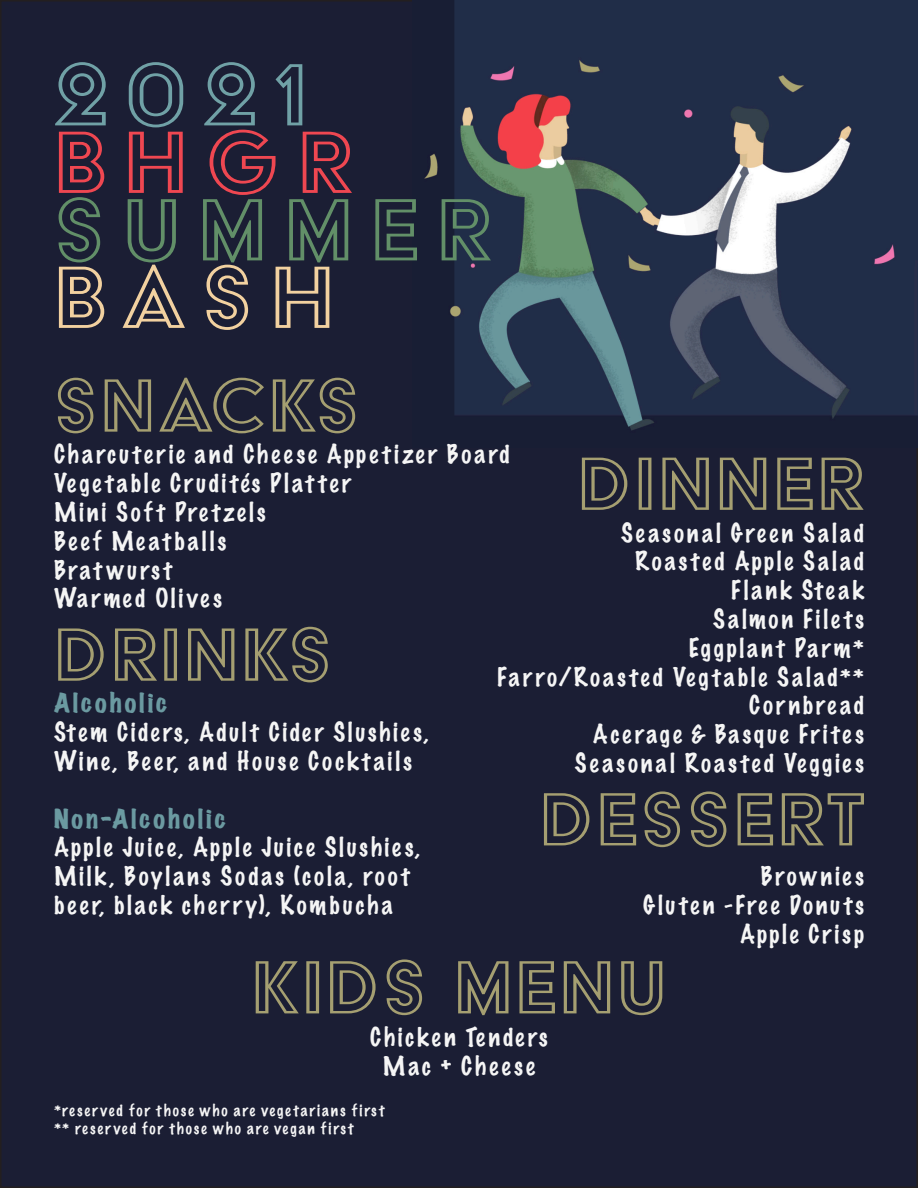
<style>
.page{position:relative;width:918px;height:1188px;background:#fff}
.page>*{position:absolute;margin:0;border:0;box-sizing:border-box;transform-origin:0 0}
.t1{font:102px "Acier BAT Text Outline";letter-spacing:.17em;color:#628f68}
.t2{font:102px "Acier BAT Text Outline";color:#70a1a6}
.t3{font:102px "Acier BAT Text Outline";color:#ef4751}
.t4{font:102px "Acier BAT Text Outline";color:#f2d1a0}
.t5{font:87px "Acier BAT Text Outline";letter-spacing:.03em;color:#a59f71}
.t6{font:100 24px/28.8px "Marker Felt";letter-spacing:.12em;color:#f5f5f5}
.t7{font:expanded 24px "Marker Felt";letter-spacing:.125em;color:#6b9aa1}
.t8{font:100 15px "Marker Felt";letter-spacing:.13em;color:#f5f5f5}
</style>
<div class="page">
<div style="left:1px;top:1px;width:916px;height:1186px;background:#1b1e34"></div>
<img style="left:413px;top:0;width:505px;height:447px">
<p class="t2" style="left:54px;top:41px;width:255px">2021</p>
<p class="t3" style="left:54px;top:108px;width:300px">BHGR</p>
<p class="t1" style="left:54px;top:176px;width:439px">SUMMER</p>
<p class="t4" style="left:54px;top:243px;width:282px">BASH</p>
<p class="t5" style="left:54px;top:360px;width:307px">SNACKS</p>
<p class="t6" style="left:54px;top:440px;width:457px">Charcuterie and Cheese Appetizer Board</p>
<p class="t6" style="left:54px;top:468px;width:298px">Vegetable Crudités Platter</p>
<p class="t6" style="left:54px;top:497px;width:213px">Mini Soft Pretzels</p>
<p class="t6" style="left:54px;top:526px;width:174px">Beef Meatballs</p>
<p class="t6" style="left:54px;top:555px;width:120px">Bratwurst</p>
<p class="t6" style="left:54px;top:584px;width:169px">Warmed Olives</p>
<p class="t5" style="left:578px;top:438px;width:288px">DINNER</p>
<p class="t6" style="left:621px;top:518px;width:244px">Seasonal Green Salad</p>
<p class="t6" style="left:635px;top:547px;width:230px">Roasted Apple Salad</p>
<p class="t6" style="left:731px;top:575px;width:135px">Flank Steak</p>
<p class="t6" style="left:713px;top:604px;width:152px">Salmon Filets</p>
<p class="t6" style="left:689px;top:633px;width:177px">Eggplant Parm*</p>
<p class="t6" style="left:497px;top:662px;width:369px">Farro/Roasted Vegtable Salad**</p>
<p class="t6" style="left:749px;top:691px;width:116px">Cornbread</p>
<p class="t6" style="left:593px;top:719px;width:273px">Acerage &amp; Basque Frites</p>
<p class="t6" style="left:575px;top:748px;width:291px">Seasonal Roasted Veggies</p>
<p class="t5" style="left:540px;top:773px;width:327px">DESSERT</p>
<p class="t6" style="left:761px;top:861px;width:105px">Brownies</p>
<p class="t6" style="left:643px;top:890px;width:222px">Gluten -Free Donuts</p>
<p class="t6" style="left:740px;top:919px;width:125px">Apple Crisp</p>
<p class="t5" style="left:54px;top:609px;width:280px">DRINKS</p>
<p class="t7" style="left:54px;top:684px;width:115px">Alcoholic</p>
<p class="t6" style="left:54px;top:717px;width:376px">Stem Ciders, Adult Cider Slushies,<br>Wine, Beer, and House Cocktails</p>
<p class="t7" style="left:54px;top:799px;width:173px">Non-Alcoholic</p>
<p class="t6" style="left:54px;top:833px;width:368px">Apple Juice, Apple Juice Slushies,<br>Milk, Boylans Sodas (cola, root beer, black cherry), Kombucha</p>
<p class="t5" style="left:252px;top:941px;width:416px">KIDS MENU</p>
<p class="t6" style="left:370px;top:1022px;width:179px">Chicken Tenders</p>
<p class="t6" style="left:383px;top:1051px;width:154px">Mac + Cheese</p>
<p class="t8" style="left:54px;top:1098px;width:332px">*reserved for those who are vegetarians first</p>
<p class="t8" style="left:54px;top:1116px;width:301px">** reserved for those who are vegan first</p>
</div>
